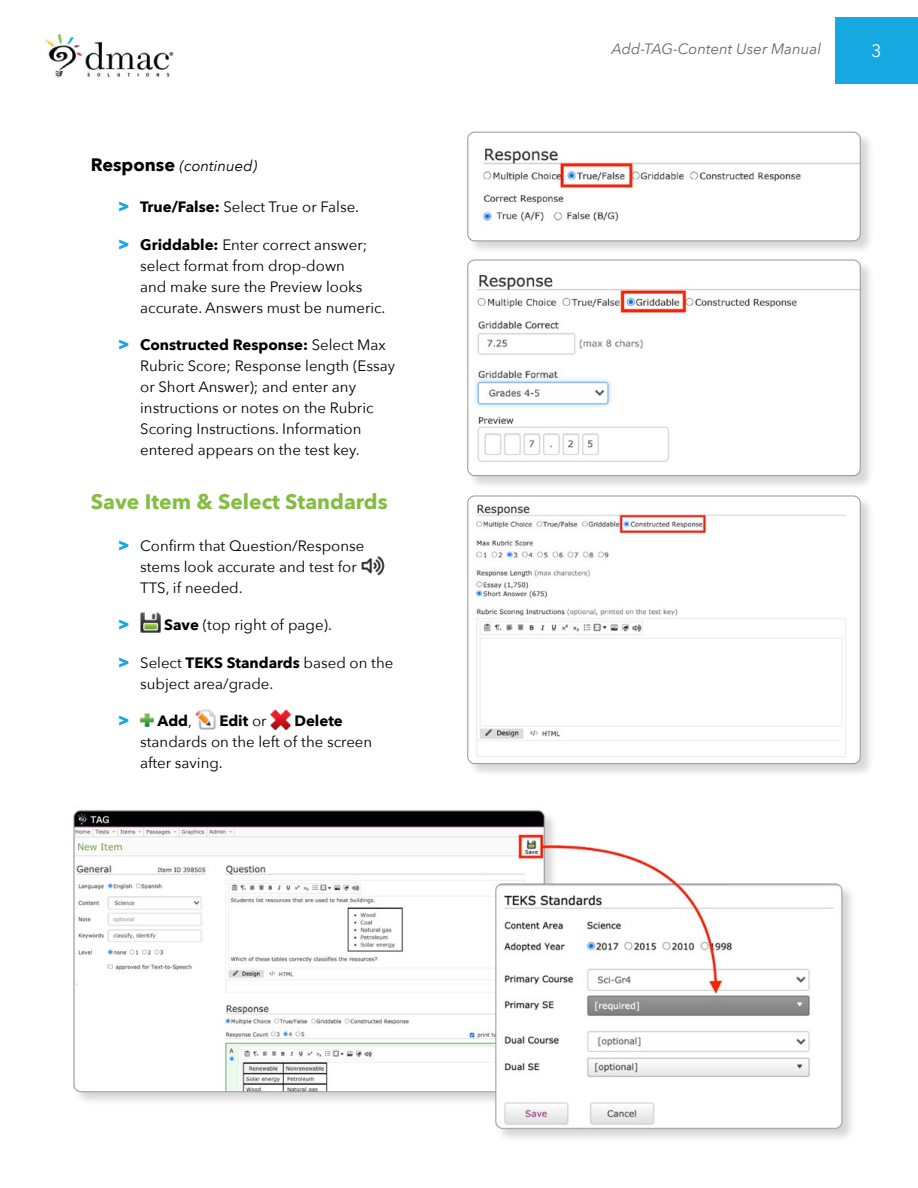
<style>
.page{position:relative;width:918px;height:1188px;background:#fff}
.page>*{position:absolute;margin:0;border:0;box-sizing:border-box;transform-origin:0 0}
.t1{font:700 21px "Avenir Next";color:#83bd41}
.t2{font:18px "Avenir Next";color:#fff}
.t3{font:15px/21px "Avenir Next";color:#000}
.t4{font:italic 15px "Avenir Next";color:#696a6d}
.t5{font:italic 15px "Avenir Next";color:#000}
.t6{font:700 15px "Avenir Next";color:#000}
.s1{font-weight:700;font-style:normal;font-size:18px}
.s2{font-weight:800;font-size:18px;color:#16a9e1}
.s3{font-weight:700}
.s4{font-weight:400}
</style>
<div class="page">
<div style="left:836px;top:17px;width:82px;height:67px;background:#16a9e1"></div>
<img style="left:45px;top:33px;width:129px;height:45px">
<img style="left:361px;top:556px;width:24px;height:20px">
<img style="left:140px;top:613px;width:20px;height:20px">
<img style="left:140px;top:713px;width:14px;height:14px">
<img style="left:195px;top:709px;width:21px;height:21px">
<img style="left:270px;top:709px;width:21px;height:21px">
<div style="left:467px;top:132px;width:407px;height:123px;background:#000;opacity:.16"></div>
<img style="left:468px;top:132px;width:392px;height:109px">
<div style="left:467px;top:132px;width:394px;height:109px;border:1px solid #939598;border-radius:7px"></div>
<div style="left:467px;top:259px;width:407px;height:231px;background:#000;opacity:.16"></div>
<img style="left:468px;top:260px;width:392px;height:216px">
<div style="left:467px;top:260px;width:394px;height:216px;border:1px solid #939598;border-radius:7px"></div>
<div style="left:467px;top:495px;width:407px;height:283px;background:#000;opacity:.16"></div>
<img style="left:468px;top:496px;width:392px;height:268px">
<div style="left:467px;top:496px;width:394px;height:268px;border:1px solid #939598;border-radius:7px"></div>
<img style="left:73px;top:810px;width:779px;height:328px">
<p class="t5" style="left:91px;top:153px;width:168px"><span class="s1">Response</span> (continued)</p>
<p class="t3" style="left:118px;top:196px;width:243px"><span class="s2">&gt;</span> <span class="s3">True/False:</span> Select True or False.</p>
<p class="t3" style="left:140px;top:233px;width:247px;text-indent:-23px"><span class="s2">&gt;</span> <span class="s3">Griddable:</span> Enter correct answer; select format from drop-down<br>and make sure the Preview looks accurate. Answers must be numeric.</p>
<p class="t3" style="left:140px;top:334px;width:256px;text-indent:-23px"><span class="s2">&gt;</span> <span class="s3">Constructed Response:</span> Select Max Rubric Score; Response length (Essay or Short Answer); and enter any instructions or notes on the Rubric Scoring Instructions. Information entered appears on the test key.</p>
<h1 class="t1" style="left:91px;top:484px;width:298px">Save Item &amp; Select Standards</h1>
<p class="t3" style="left:140px;top:534px;width:226px;text-indent:-23px"><span class="s2">&gt;</span> Confirm that Question/Response stems look accurate and test for<br>TTS, if needed.</p>
<p class="t3" style="left:118px;top:614px;width:216px"><span class="s2">&gt;</span> <span class="s3">Save</span> (top right of page).</p>
<p class="t3" style="left:140px;top:651px;width:255px;text-indent:-23px"><span class="s2">&gt;</span> Select <span class="s3">TEKS Standards</span> based on the subject area/grade.</p>
<p class="t6" style="left:118px;top:708px;width:76px"><span class="s2">&gt;</span> Add<span class="s4">,</span></p>
<p class="t6" style="left:219px;top:708px;width:49px">Edit <span class="s4">or</span></p>
<p class="t6" style="left:294px;top:708px;width:50px">Delete</p>
<p class="t3" style="left:140px;top:731px;width:234px">standards on the left of the screen after saving.</p>
<p class="t4" style="left:612px;top:36px;width:211px">Add-TAG-Content User Manual</p>
<p class="t2" style="left:871px;top:36px;width:12px">3</p>
</div>
